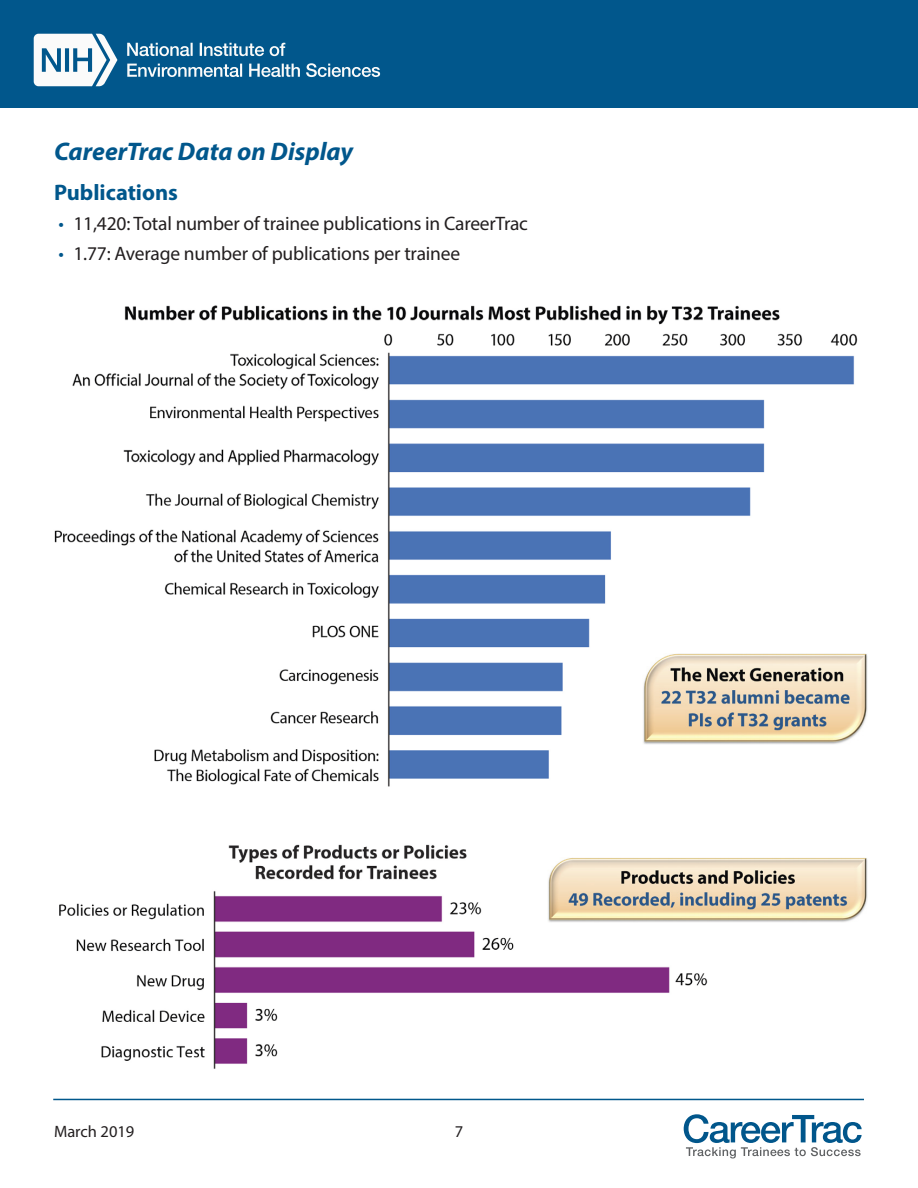
<style>
.page{position:relative;width:918px;height:1188px;background:#fff}
.page>*{position:absolute;margin:0;border:0;box-sizing:border-box;transform-origin:0 0}
.t1{font:italic 700 25.5px "Myriad Pro";color:#01578c}
.t2{font:700 22.5px "Myriad Pro";color:#01578c}
.t3{font:19.5px "Myriad Pro";letter-spacing:-.01em;color:#231f20}
.t4{font:16.5px "Myriad Pro";color:#231f20}
.s1{color:#01578c}
</style>
<div class="page">
<div style="left:0;top:0;width:918px;height:108px;background:#01578c"></div>
<svg style="left:34px;top:34px;width:83px;height:52px"></svg>
<svg style="left:127px;top:63px;width:253px;height:14px"></svg>
<svg style="left:127px;top:43px;width:158px;height:13px"></svg>
<hr style="left:53px;top:1099px;width:811px;height:1px;background:#01578c">
<svg style="left:684px;top:1114px;width:178px;height:45px"></svg>
<img style="left:54px;top:305px;width:810px;height:482px">
<img style="left:59px;top:844px;width:649px;height:225px">
<img style="left:643px;top:654px;width:225px;height:91px">
<img style="left:548px;top:857px;width:320px;height:66px">
<h2 class="t1" style="left:54px;top:134px;width:301px">CareerTrac Data on Display</h2>
<h3 class="t2" style="left:54px;top:178px;width:126px">Publications</h3>
<p class="t3" style="left:58px;top:212px;width:471px"><span class="s1">•</span> 11,420: Total number of trainee publications in CareerTrac</p>
<p class="t3" style="left:58px;top:242px;width:403px"><span class="s1">•</span> 1.77: Average number of publications per trainee</p>
<p class="t4" style="left:54px;top:1121px;width:82px">March 2019</p>
<p class="t4" style="left:455px;top:1121px;width:10px">7</p>
</div>
